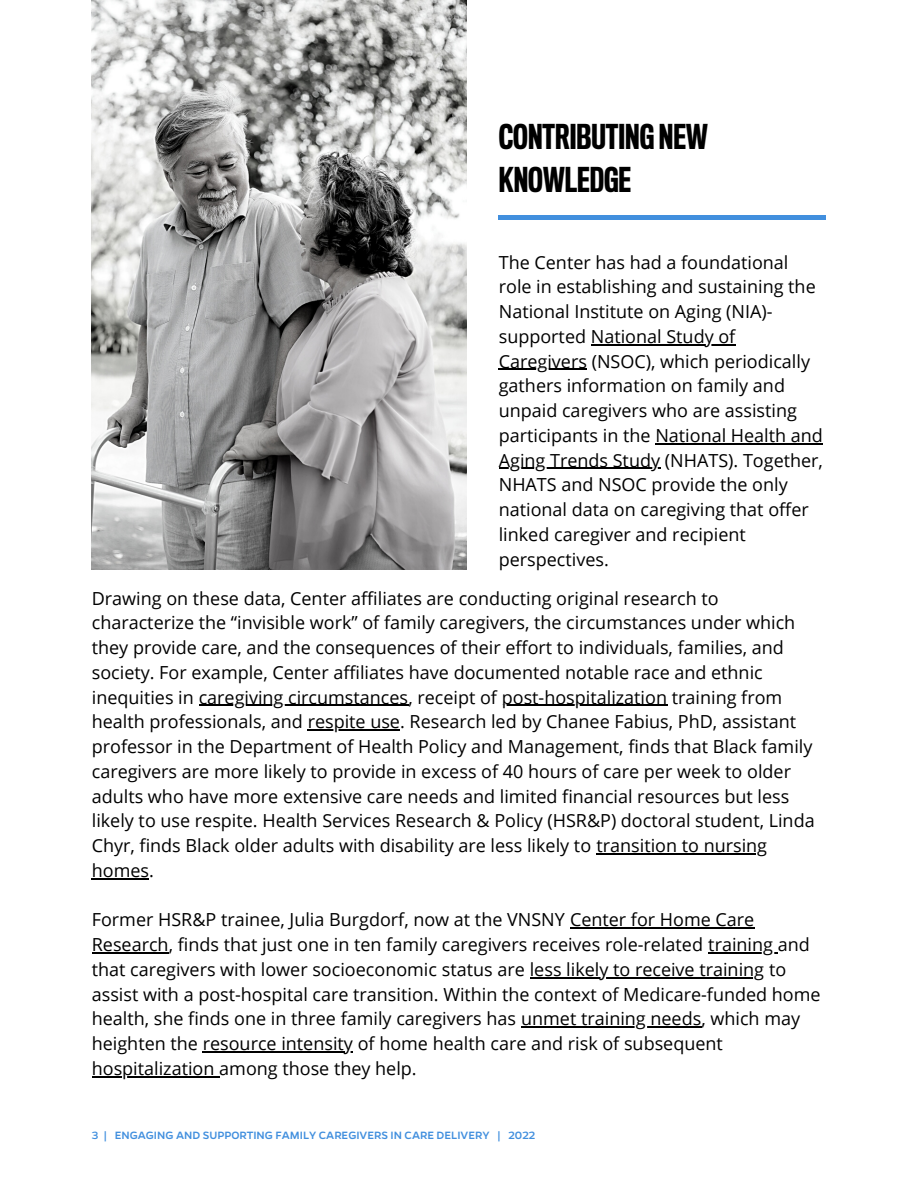
<style>
.page{position:relative;width:918px;height:1188px;background:#fff}
.page>*{position:absolute;margin:0;border:0;box-sizing:border-box;transform-origin:0 0}
.t1{font:500 31.5px/43.8px "Titling Gothic FB Comp";color:#000}
.t2{font:18px/24.8px "Open Sans";color:#000}
.t3{font:500 12px "Gentona";color:#418fde}
</style>
<div class="page">
<img style="left:92px;top:0;width:374px;height:569px">
<hr style="left:591px;top:344px;width:145px;height:1px;background:#000">
<hr style="left:499px;top:369px;width:88px;height:1px;background:#000">
<hr style="left:655px;top:443px;width:168px;height:1px;background:#000">
<hr style="left:499px;top:468px;width:161px;height:1px;background:#000">
<hr style="left:499px;top:215px;width:327px;height:4px;background:#418fde">
<hr style="left:199px;top:705px;width:209px;height:1px;background:#000">
<hr style="left:502px;top:705px;width:165px;height:1px;background:#000">
<hr style="left:308px;top:729px;width:92px;height:2px;background:#000">
<hr style="left:597px;top:853px;width:170px;height:1px;background:#000">
<hr style="left:92px;top:878px;width:57px;height:1px;background:#000">
<hr style="left:570px;top:927px;width:184px;height:2px;background:#000">
<hr style="left:92px;top:952px;width:77px;height:1px;background:#000">
<hr style="left:708px;top:952px;width:70px;height:1px;background:#000">
<hr style="left:530px;top:977px;width:234px;height:1px;background:#000">
<hr style="left:521px;top:1026px;width:180px;height:2px;background:#000">
<hr style="left:203px;top:1051px;width:150px;height:1px;background:#000">
<hr style="left:92px;top:1076px;width:127px;height:1px;background:#000">
<p class="t1" style="left:499px;top:117px;width:210px">CONTRIBUTING NEW<br>KNOWLEDGE</p>
<p class="t2" style="left:499px;top:249px;width:326px">The Center has had a foundational role in establishing and sustaining the National Institute on Aging (NIA)- supported National Study of Caregivers (NSOC), which periodically gathers information on family and unpaid caregivers who are assisting participants in the National Health and Aging Trends Study (NHATS). Together, NHATS and NSOC provide the only national data on caregiving that offer linked caregiver and recipient perspectives.</p>
<p class="t2" style="left:92px;top:585px;width:724px">Drawing on these data, Center affiliates are conducting original research to characterize the “invisible work” of family caregivers, the circumstances under which they provide care, and the consequences of their effort to individuals, families, and society. For example, Center affiliates have documented notable race and ethnic inequities in caregiving circumstances, receipt of post-hospitalization training from health professionals, and respite use. Research led by Chanee Fabius, PhD, assistant professor in the Department of Health Policy and Management, finds that Black family caregivers are more likely to provide in excess of 40 hours of care per week to older adults who have more extensive care needs and limited financial resources but less likely to use respite. Health Services Research &amp; Policy (HSR&amp;P) doctoral student, Linda Chyr, finds Black older adults with disability are less likely to transition to nursing homes.</p>
<p class="t2" style="left:92px;top:907px;width:730px">Former HSR&amp;P trainee, Julia Burgdorf, now at the VNSNY Center for Home Care Research, finds that just one in ten family caregivers receives role-related training and that caregivers with lower socioeconomic status are less likely to receive training to assist with a post-hospital care transition. Within the context of Medicare-funded home health, she finds one in three family caregivers has unmet training needs, which may heighten the resource intensity of home health care and risk of subsequent hospitalization among those they help.</p>
<p class="t3" style="left:92px;top:1127px;width:445px">3 | ENGAGING AND SUPPORTING FAMILY CAREGIVERS IN CARE DELIVERY | 2022</p>
</div>
